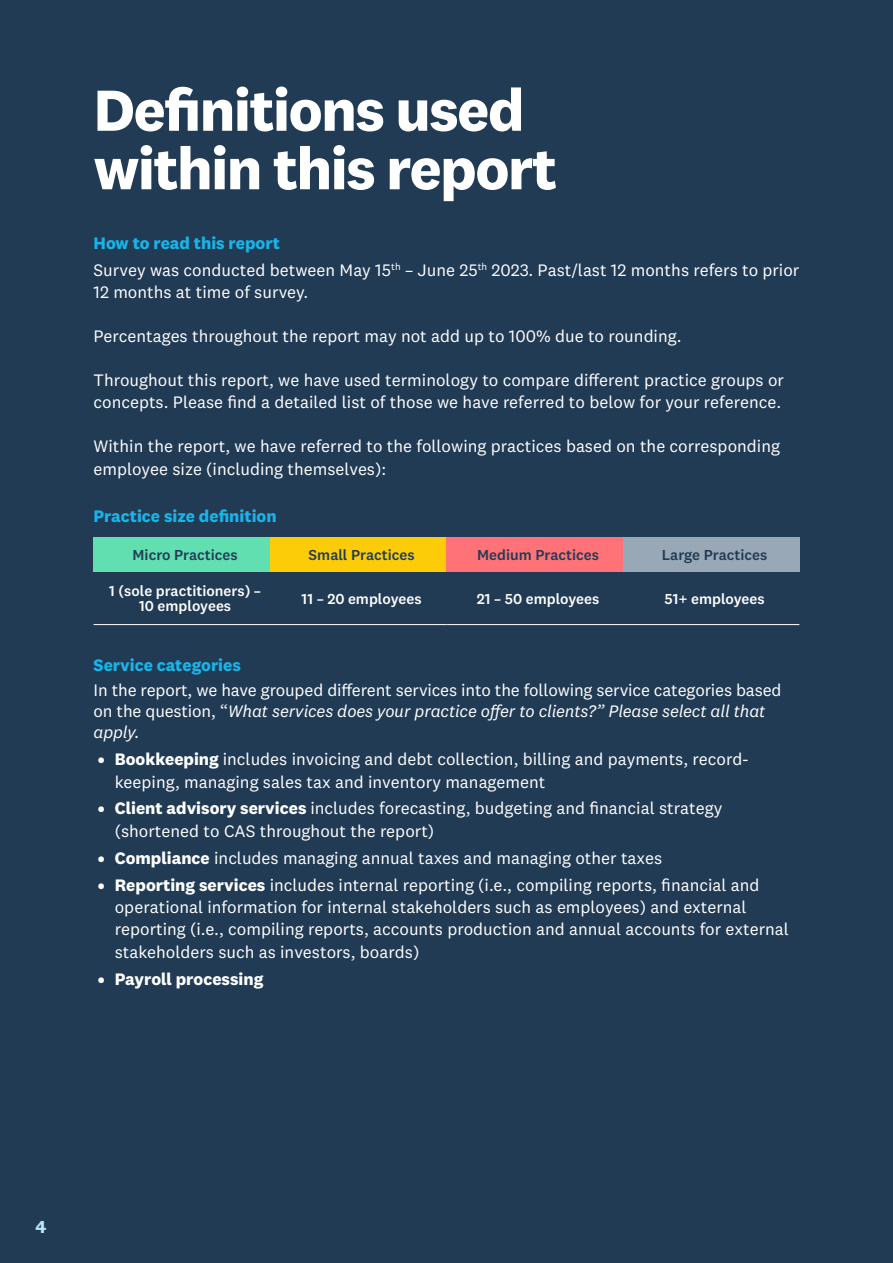
<style>
.page{position:relative;width:893px;height:1263px;background:#213b55}
.page>*{position:absolute;margin:0;border:0;box-sizing:border-box;transform-origin:0 0}
.t1{font:700 60px/58.5px "National 2";letter-spacing:-.025em;color:#fff}
.t2{font:700 18px "National 2";color:#b8e8f7}
.t3{font:17.25px/22.5px "National 2";color:#fff}
.t4{font:700 17.25px "National 2";color:#19b4e9}
.t5{font:700 17.25px "National 2";color:#fff}
.t6{font:500 15px/15px "National 2";color:#fff;text-align:center}
.t7{font:500 15px "National 2";color:#213b55}
.s1{font-weight:700;color:#19b4e9}
.s2{font-style:italic}
.s3{font-weight:700}
</style>
<div class="page">
<div style="left:94px;top:537px;width:176px;height:34px;background:#61dfb1"></div>
<div style="left:270px;top:537px;width:176px;height:34px;background:#fccc08"></div>
<div style="left:446px;top:537px;width:177px;height:34px;background:#ff7378"></div>
<div style="left:623px;top:537px;width:176px;height:34px;background:#98a8b6"></div>
<hr style="left:270px;top:624px;width:176px;height:1px;background:#fff">
<hr style="left:446px;top:624px;width:177px;height:1px;background:#fff">
<hr style="left:94px;top:624px;width:176px;height:1px;background:#fff">
<hr style="left:623px;top:624px;width:176px;height:1px;background:#fff">
<h1 class="t1" style="left:94px;top:80px;width:465px">Definitions used within this report</h1>
<p class="t3" style="left:94px;top:230px;width:707px;line-height:26.7px"><span class="s1">How to read this report<br></span>Survey was conducted between May 15<sup>th</sup> – June 25<sup>th</sup> 2023. Past/last 12 months refers to prior</p>
<p class="t3" style="left:94px;top:281px;width:216px">12 months at time of survey.</p>
<p class="t3" style="left:94px;top:325px;width:590px">Percentages throughout the report may not add up to 100% due to rounding.</p>
<p class="t3" style="left:94px;top:369px;width:692px">Throughout this report, we have used terminology to compare different practice groups or concepts. Please find a detailed list of those we have referred to below for your reference.</p>
<p class="t3" style="left:94px;top:435px;width:688px">Within the report, we have referred to the following practices based on the corresponding employee size (including themselves):</p>
<p class="t4" style="left:94px;top:506px;width:185px">Practice size definition</p>
<p class="t7" style="left:133px;top:546px;width:107px">Micro Practices</p>
<p class="t7" style="left:309px;top:546px;width:107px">Small Practices</p>
<p class="t7" style="left:477px;top:546px;width:123px">Medium Practices</p>
<p class="t7" style="left:662px;top:546px;width:107px">Large Practices</p>
<p class="t6" style="left:109px;top:583px;width:153px">1 (sole practitioners) –<br>10 employees</p>
<p class="t6" style="left:302px;top:591px;width:121px">11 – 20 employees</p>
<p class="t6" style="left:477px;top:591px;width:124px">21 – 50 employees</p>
<p class="t6" style="left:664px;top:591px;width:102px">51+ employees</p>
<p class="t4" style="left:94px;top:655px;width:149px">Service categories</p>
<p class="t3" style="left:94px;top:680px;width:689px;line-height:21px">In the report, we have grouped different services into the following service categories based on the question, “<span class="s2">What services does your practice offer to clients?” Please select all that apply.</span></p>
<p class="t3" style="left:115px;top:748px;width:635px;text-indent:-17px"><span class="s3">• Bookkeeping</span> includes invoicing and debt collection, billing and payments, record&shy;keeping, managing sales tax and inventory management</p>
<p class="t3" style="left:115px;top:797px;width:609px;text-indent:-17px"><span class="s3">• Client advisory services</span> includes forecasting, budgeting and financial strategy (shortened to CAS throughout the report)</p>
<p class="t3" style="left:98px;top:846px;width:566px"><span class="s3">• Compliance</span> includes managing annual taxes and managing other taxes</p>
<p class="t3" style="left:115px;top:873px;width:676px;text-indent:-17px"><span class="s3">• Reporting services</span> includes internal reporting (i.e., compiling reports, financial and operational information for internal stakeholders such as employees) and external reporting (i.e., compiling reports, accounts production and annual accounts for external stakeholders such as investors, boards)</p>
<p class="t5" style="left:98px;top:968px;width:167px">• Payroll processing</p>
<p class="t2" style="left:35px;top:1216px;width:13px">4</p>
</div>
